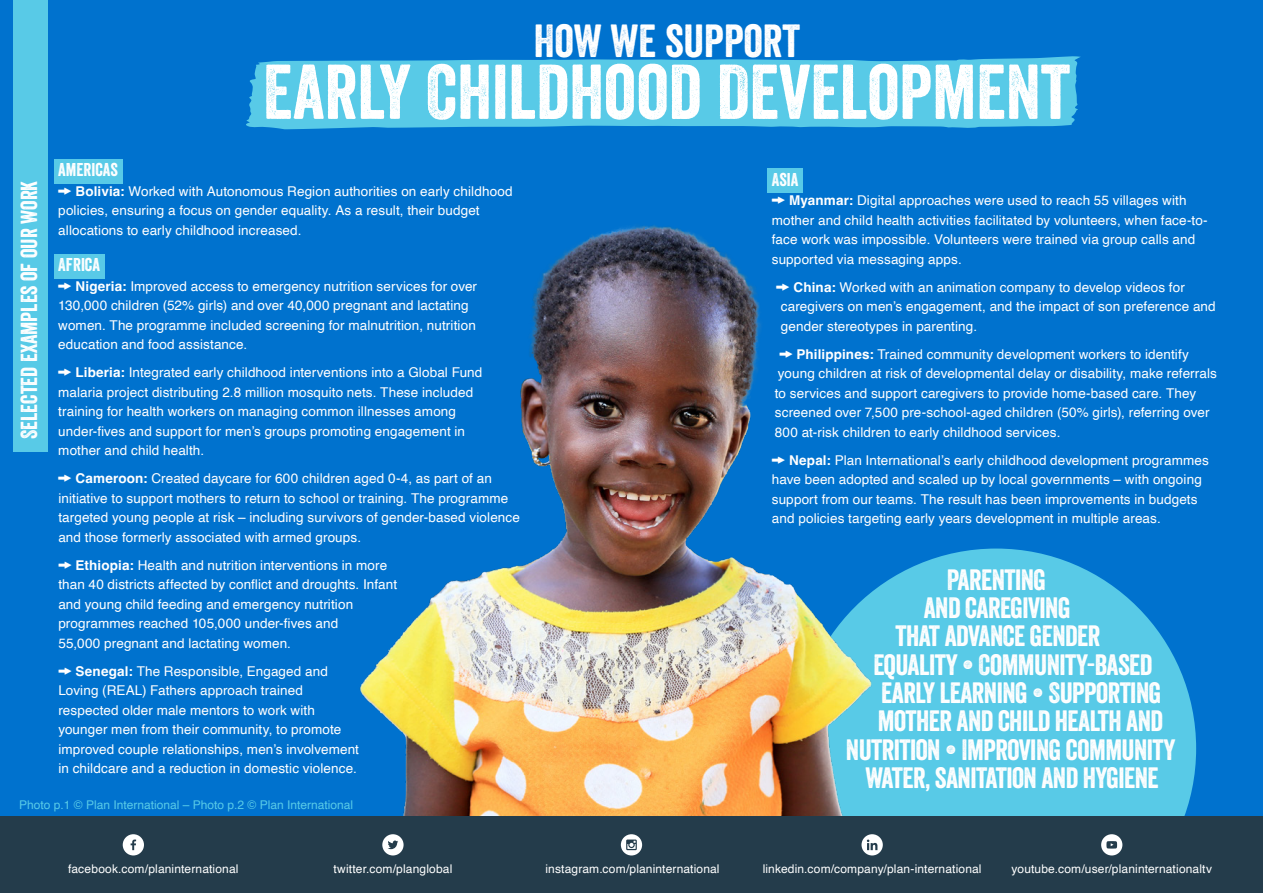
<style>
.page{position:relative;width:1263px;height:893px;background:#fff}
.page>*{position:absolute;margin:0;border:0;box-sizing:border-box;transform-origin:0 0}
.t1{font:75px "Veneer";color:#fff}
.t2{font:45px "Veneer";color:#fff}
.t3{font:28.5px "Veneer";letter-spacing:-.02em;color:#fff}
.t4{font:22.5px "Veneer";color:#fff}
.t5{font:18px "Veneer";color:#fff}
.t6{font:13.5px/19.5px "Helvetica";letter-spacing:.01em;color:#fff}
.t7{font:12px "Helvetica";letter-spacing:.01em;color:#fff}
.t8{font:12px "Helvetica";color:#58cae7}
.s1{font-weight:700}
</style>
<div class="page">
<div style="left:0;top:0;width:1263px;height:826px;background:#0072ce"></div>
<svg style="left:1142px;top:612px;width:54px;height:204px;fill:#58cae7"></svg>
<svg style="left:246px;top:56px;width:835px;height:73px;background:#4fc1e4"></svg>
<img style="left:360px;top:225px;width:782px;height:591px">
<div style="left:54px;top:159px;width:68px;height:24px;background:#58cae7"></div>
<div style="left:54px;top:254px;width:50px;height:24px;background:#58cae7"></div>
<div style="left:13px;top:0;width:34px;height:451px;background:#58cae7"></div>
<div style="left:0;top:816px;width:1263px;height:77px;background:#243c4b"></div>
<svg style="left:123px;top:834px;width:21px;height:21px"></svg>
<svg style="left:382px;top:834px;width:22px;height:21px"></svg>
<svg style="left:621px;top:834px;width:21px;height:21px"></svg>
<svg style="left:861px;top:834px;width:22px;height:21px"></svg>
<svg style="left:1101px;top:834px;width:21px;height:21px"></svg>
<div style="left:767px;top:168px;width:36px;height:25px;background:#58cae7"></div>
<svg style="left:776px;top:283px;width:13px;height:7px"></svg>
<svg style="left:779px;top:350px;width:13px;height:7px"></svg>
<svg style="left:772px;top:456px;width:13px;height:7px"></svg>
<h3 class="t4" style="left:15px;top:439px;width:260px;rotate:-90deg">SELECTED EXAMPLES OF OUR WORK</h3>
<h2 class="t2" style="left:534px;top:14px;width:268px">HOW WE SUPPORT</h2>
<h1 class="t1" style="left:263px;top:46px;width:808px">EARLY CHILDHOOD DEVELOPMENT</h1>
<h3 class="t5" style="left:58px;top:159px;width:61px">AMERICAS</h3>
<p class="t6" style="left:58px;top:182px;width:456px;text-indent:17px"><span class="s1">Bolivia:</span> Worked with Autonomous Region authorities on early childhood policies, ensuring a focus on gender equality. As a result, their budget allocations to early childhood increased.</p>
<h3 class="t5" style="left:58px;top:254px;width:43px">AFRICA</h3>
<p class="t6" style="left:58px;top:277px;width:420px;text-indent:17px"><span class="s1">Nigeria:</span> Improved access to emergency nutrition services for over 130,000 children (52% girls) and over 40,000 pregnant and lactating women. The programme included screening for malnutrition, nutrition education and food assistance.</p>
<p class="t6" style="left:58px;top:363px;width:426px;text-indent:17px"><span class="s1">Liberia:</span> Integrated early childhood interventions into a Global Fund malaria project distributing 2.8 million mosquito nets. These included training for health workers on managing common illnesses among under-fives and support for men’s groups promoting engagement in mother and child health.</p>
<p class="t6" style="left:58px;top:469px;width:463px;text-indent:17px"><span class="s1">Cameroon:</span> Created daycare for 600 children aged 0-4, as part of an initiative to support mothers to return to school or training. The programme targeted young people at risk – including survivors of gender-based violence and those formerly associated with armed groups.</p>
<p class="t6" style="left:58px;top:556px;width:340px;text-indent:17px"><span class="s1">Ethiopia:</span> Health and nutrition interventions in more than 40 districts affected by conflict and droughts. Infant and young child feeding and emergency nutrition programmes reached 105,000 under-fives and<br>55,000 pregnant and lactating women.</p>
<p class="t6" style="left:58px;top:662px;width:302px;text-indent:17px"><span class="s1">Senegal:</span> The Responsible, Engaged and Loving (REAL) Fathers approach trained respected older male mentors to work with younger men from their community, to promote improved couple relationships, men’s involvement in childcare and a reduction in domestic violence.</p>
<h3 class="t5" style="left:772px;top:168px;width:28px">ASIA</h3>
<p class="t6" style="left:772px;top:191px;width:437px;text-indent:17px"><span class="s1">Myanmar:</span> Digital approaches were used to reach 55 villages with mother and child health activities facilitated by volunteers, when face-to&shy;face work was impossible. Volunteers were trained via group calls and supported via messaging apps.</p>
<p class="t6" style="left:781px;top:277px;width:436px;text-indent:13px"><span class="s1">China:</span> Worked with an animation company to develop videos for caregivers on men’s engagement, and the impact of son preference and gender stereotypes in parenting.</p>
<p class="t6" style="left:775px;top:344px;width:444px;text-indent:22px"><span class="s1">Philippines:</span> Trained community development workers to identify young children at risk of developmental delay or disability, make referrals to services and support caregivers to provide home-based care. They screened over 7,500 pre-school-aged children (50% girls), referring over 800 at-risk children to early childhood services.</p>
<p class="t6" style="left:772px;top:450px;width:438px;text-indent:17px"><span class="s1">Nepal:</span> Plan International’s early childhood development programmes have been adopted and scaled up by local governments – with ongoing support from our teams. The result has been improvements in budgets and policies targeting early years development in multiple areas.</p>
<h3 class="t3" style="left:947px;top:562px;width:101px">PARENTING</h3>
<h3 class="t3" style="left:924px;top:591px;width:148px">AND CAREGIVING</h3>
<h3 class="t3" style="left:895px;top:619px;width:206px">THAT ADVANCE GENDER</h3>
<h3 class="t3" style="left:873px;top:647px;width:281px">EQUALITY • COMMUNITY-BASED</h3>
<h3 class="t3" style="left:881px;top:675px;width:282px">EARLY LEARNING • SUPPORTING</h3>
<h3 class="t3" style="left:878px;top:704px;width:287px">MOTHER AND CHILD HEALTH AND</h3>
<h3 class="t3" style="left:846px;top:732px;width:331px">NUTRITION • IMPROVING COMMUNITY</h3>
<h3 class="t3" style="left:866px;top:760px;width:295px">WATER, SANITATION AND HYGIENE</h3>
<p class="t8" style="left:19px;top:796px;width:335px">Photo p.1 © Plan International – Photo p.2 © Plan International</p>
<p class="t7" style="left:68px;top:859px;width:172px">facebook.com/planinternational</p>
<p class="t7" style="left:333px;top:859px;width:120px">twitter.com/planglobal</p>
<p class="t7" style="left:545px;top:859px;width:176px">instagram.com/planinternational</p>
<p class="t7" style="left:763px;top:859px;width:220px">linkedin.com/company/plan-international</p>
<p class="t7" style="left:1011px;top:859px;width:202px">youtube.com/user/planinternationaltv</p>
</div>
